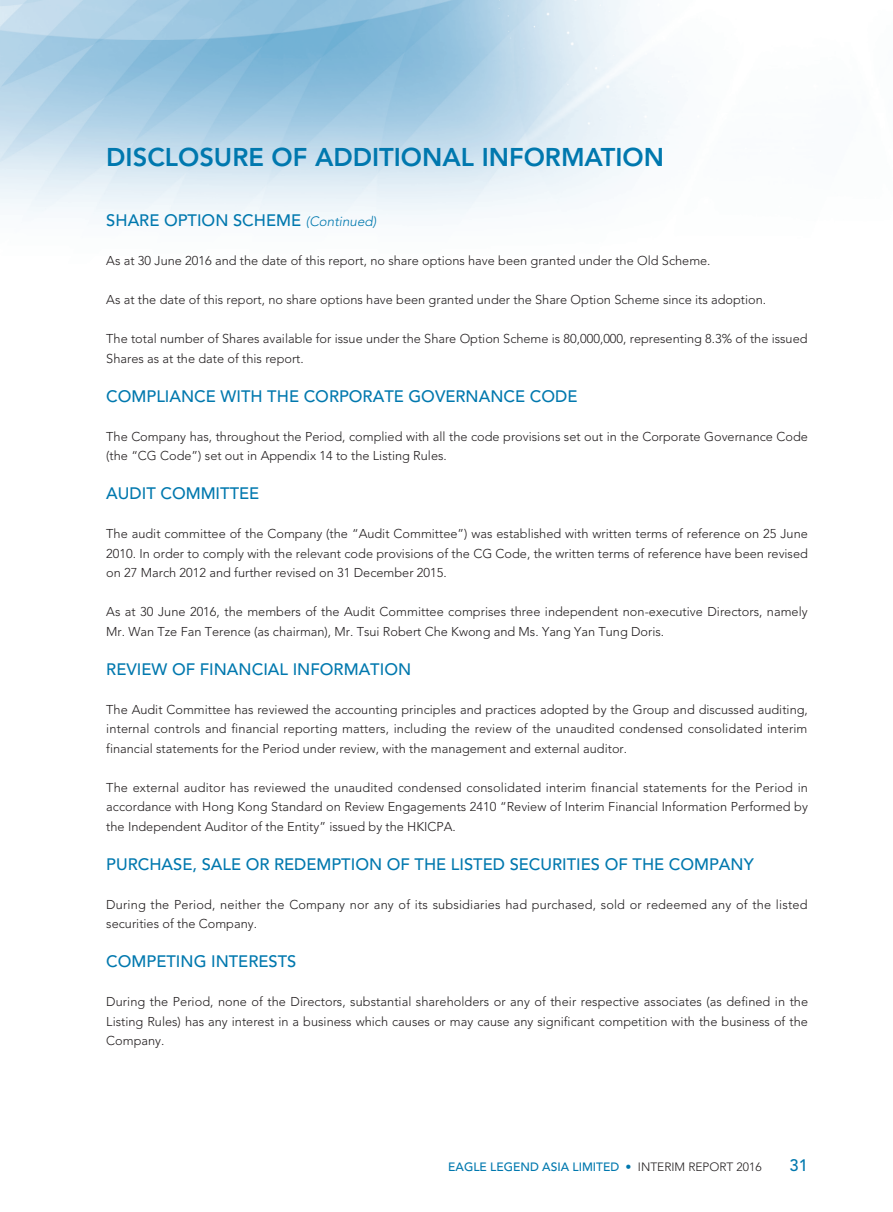
<style>
.page{position:relative;width:893px;height:1212px;background:#fff}
.page>*{position:absolute;margin:0;border:0;box-sizing:border-box;transform-origin:0 0}
.t1{font:800 25.5px "Avenir LT Std";color:#0078ae}
._01_H1{font:500 16.5px "Avenir LT Std";color:#0078ae}
._00_txt{font:300 12.75px/19.5px "Avenir LT Std";color:#231f20}
.t2{font:500 12px "Avenir LT Std";color:#0078ae}
.s1{font-weight:300;font-style:italic;font-size:13.5px}
.s2{font-weight:300}
.s3{font-weight:300;color:#231f20}
</style>
<div class="page">
<h1 class="t1" style="left:106px;top:142px;width:559px">DISCLOSURE OF ADDITIONAL INFORMATION</h1>
<p class="_01_H1" style="left:106px;top:211px;width:272px">SHARE OPTION SCHEME <span class="s1">(Continued)</span></p>
<p class="_00_txt" style="left:106px;top:251px;width:606px">As at 30 June 2016 and the date of this report, no share options have been granted under the Old Scheme.</p>
<p class="_00_txt" style="left:106px;top:290px;width:661px">As at the date of this report, no share options have been granted under the Share Option Scheme since its adoption.</p>
<p class="_00_txt" style="left:106px;top:329px;width:703px">The total number of Shares available for issue under the Share Option Scheme is 80,000,000, representing 8.3% of the issued<br>Shares as at the date of this report.</p>
<p class="_01_H1" style="left:106px;top:387px;width:473px">COMPLIANCE WITH THE CORPORATE GOVERNANCE CODE</p>
<p class="_00_txt" style="left:106px;top:427px;width:703px">The Company has, throughout the Period, complied with all the code provisions set out in the Corporate Governance Code (the “CG Code”) set out in Appendix 14 to the Listing Rules.</p>
<p class="_01_H1" style="left:106px;top:484px;width:155px">AUDIT COMMITTEE</p>
<p class="_00_txt" style="left:106px;top:524px;width:703px;text-align:justify">The audit committee of the Company (the “Audit Committee”) was established with written terms of reference on 25 June 2010. In order to comply with the relevant code provisions of the CG Code, the written terms of reference have been revised on 27 March 2012 and further revised on 31 December 2015.</p>
<p class="_00_txt" style="left:106px;top:602px;width:703px">As at 30 June 2016, the members of the Audit Committee comprises three independent non-executive Directors, namely<br>Mr. Wan Tze Fan Terence (as chairman), Mr. Tsui Robert Che Kwong and Ms. Yang Yan Tung Doris.</p>
<p class="_01_H1" style="left:106px;top:660px;width:306px">REVIEW OF FINANCIAL INFORMATION</p>
<p class="_00_txt" style="left:106px;top:700px;width:703px;text-align:justify">The Audit Committee has reviewed the accounting principles and practices adopted by the Group and discussed auditing, internal controls and financial reporting matters, including the review of the unaudited condensed consolidated interim financial statements for the Period under review, with the management and external auditor.</p>
<p class="_00_txt" style="left:106px;top:778px;width:703px;text-align:justify">The external auditor has reviewed the unaudited condensed consolidated interim financial statements for the Period in accordance with Hong Kong Standard on Review Engagements 2410 “Review of Interim Financial Information Performed by the Independent Auditor of the Entity” issued by the HKICPA.</p>
<p class="_01_H1" style="left:106px;top:855px;width:649px">PURCHASE, SALE OR REDEMPTION OF THE LISTED SECURITIES OF THE COMPANY</p>
<p class="_00_txt" style="left:106px;top:895px;width:703px">During the Period, neither the Company nor any of its subsidiaries had purchased, sold or redeemed any of the listed securities of the Company.</p>
<p class="_01_H1" style="left:106px;top:952px;width:192px">COMPETING INTERESTS</p>
<p class="_00_txt" style="left:106px;top:992px;width:703px;text-align:justify">During the Period, none of the Directors, substantial shareholders or any of their respective associates (as defined in the Listing Rules) has any interest in a business which causes or may cause any significant competition with the business of the Company.</p>
<p class="t2" style="left:448px;top:1159px;width:315px">EAGLE LEGEND ASIA LIMITED <span class="s2">•</span> <span class="s3">INTERIM REPORT 2016</span></p>
<p class="_01_H1" style="left:790px;top:1155px;width:20px">31</p>
</div>
